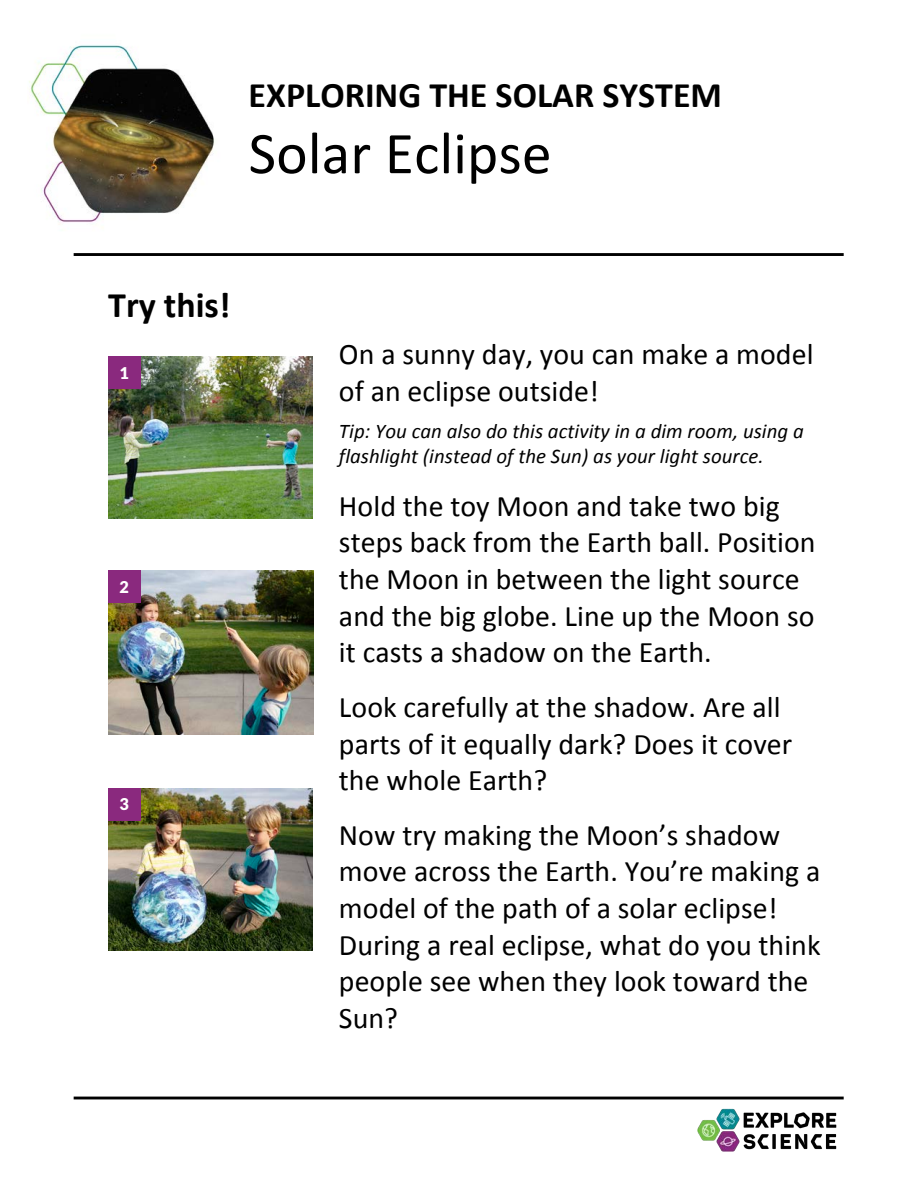
<style>
.page{position:relative;width:918px;height:1188px;background:#fff}
.page>*{position:absolute;margin:0;border:0;box-sizing:border-box;transform-origin:0 0}
.t1{font:59.7px "Calibri";color:#000}
.t2{font:700 36px "Calibri";color:#000}
.t3{font:29.85px/36.6px "Calibri";color:#000}
.t4{font:italic 20.85px/25.5px "Calibri";letter-spacing:.005em;color:#000}
.t5{font:900 16.2px "Lato";color:#fff}
</style>
<div class="page">
<img style="left:29px;top:45px;width:185px;height:178px">
<img style="left:697px;top:1108px;width:140px;height:44px">
<hr style="left:74px;top:253px;width:770px;height:3px;background:#000">
<hr style="left:74px;top:1097px;width:770px;height:2px;background:#000">
<img style="left:108px;top:357px;width:204px;height:162px">
<img style="left:108px;top:571px;width:205px;height:164px">
<img style="left:108px;top:788px;width:205px;height:163px">
<div style="left:108px;top:357px;width:33px;height:32px;background:#8a297e"></div>
<div style="left:108px;top:571px;width:33px;height:32px;background:#8a297e"></div>
<div style="left:108px;top:788px;width:33px;height:32px;background:#8a297e"></div>
<p class="t2" style="left:249px;top:72px;width:475px">EXPLORING THE SOLAR SYSTEM</p>
<h1 class="t1" style="left:249px;top:116px;width:305px">Solar Eclipse</h1>
<p class="t2" style="left:108px;top:283px;width:124px">Try this!</p>
<p class="t5" style="left:120px;top:363px;width:11px">1</p>
<p class="t5" style="left:120px;top:577px;width:11px">2</p>
<p class="t5" style="left:120px;top:794px;width:11px">3</p>
<p class="t3" style="left:339px;top:336px;width:476px">On a sunny day, you can make a model of an eclipse outside!</p>
<p class="t4" style="left:339px;top:418px;width:466px">Tip: You can also do this activity in a dim room, using a flashlight (instead of the Sun) as your light source.</p>
<p class="t3" style="left:339px;top:487px;width:478px">Hold the toy Moon and take two big steps back from the Earth ball. Position the Moon in between the light source and the big globe. Line up the Moon so it casts a shadow on the Earth.</p>
<p class="t3" style="left:339px;top:688px;width:455px">Look carefully at the shadow. Are all parts of it equally dark? Does it cover the whole Earth?</p>
<p class="t3" style="left:339px;top:816px;width:483px">Now try making the Moon’s shadow move across the Earth. You’re making a model of the path of a solar eclipse!<br>During a real eclipse, what do you think people see when they look toward the<br>Sun?</p>
</div>
